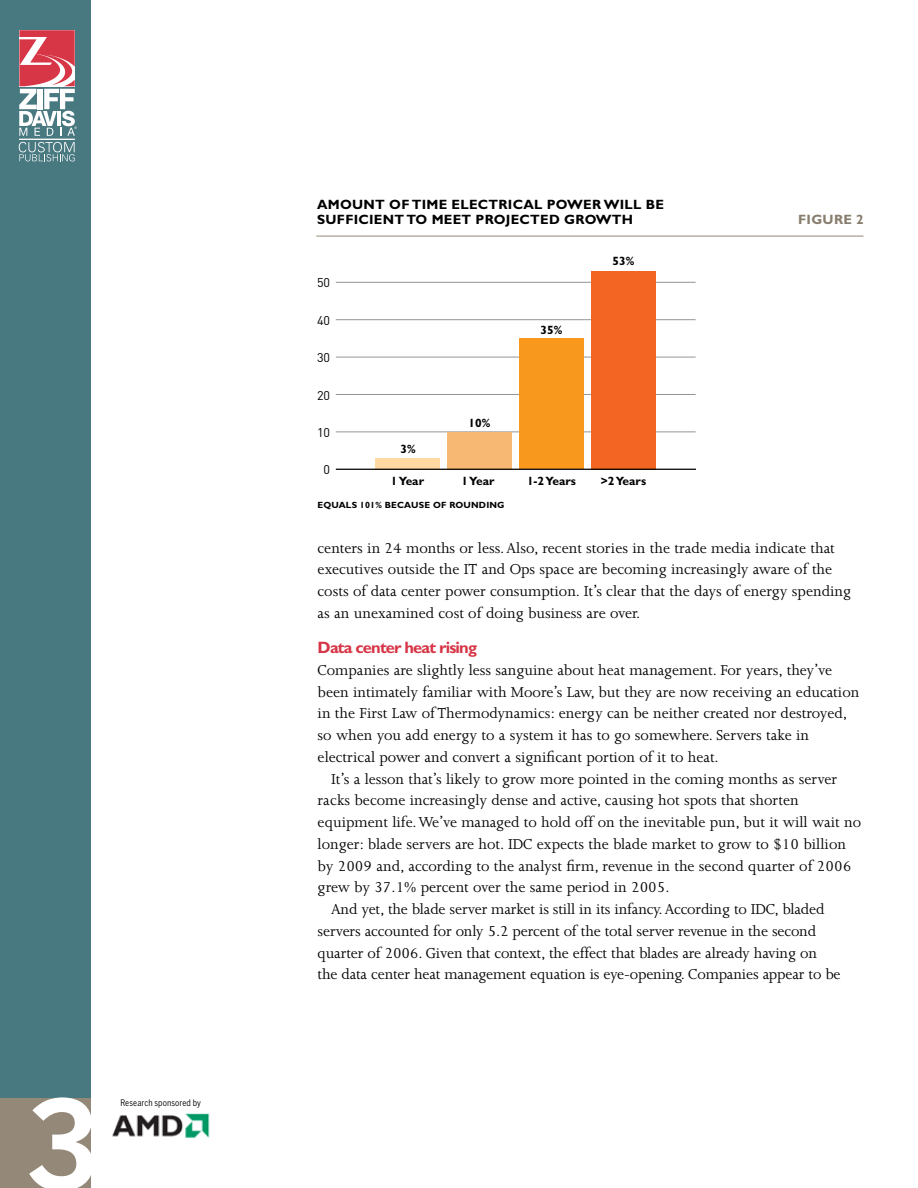
<style>
.page{position:relative;width:918px;height:1188px;background:#fff}
.page>*{position:absolute;margin:0;border:0;box-sizing:border-box;transform-origin:0 0}
.t1{font:700 121.8px "Benton Gothic";color:#fff}
.t2{font:16.5px/21.8px "Joanna MT Std";color:#000}
.t3{font:700 16.5px "Gill Sans Std";letter-spacing:-.05em;color:#d63647}
.t4{font:700 13.5px/15px "Gill Sans Std";letter-spacing:.02em;color:#000}
.t5{font:700 13.5px "Gill Sans Std";letter-spacing:.02em;color:#887e6e}
.t6{font:12.6px "DIN";color:#000}
.t7{font:700 12px "Gill Sans Std";color:#000}
.t8{font:700 9px "Gill Sans Std";letter-spacing:.02em;color:#000}
.t9{font:condensed 9px "Benton Gothic";letter-spacing:.01em;color:#000}
</style>
<div class="page">
<div style="left:0;top:0;width:90px;height:1188px;background:#487880"></div>
<div style="left:0;top:1098px;width:90px;height:90px;background:#948978"></div>
<hr style="left:19px;top:139px;width:56px;height:1px;background:#fff">
<svg style="left:19px;top:30px;width:58px;height:106px"></svg>
<svg style="left:19px;top:142px;width:56px;height:19px"></svg>
<hr style="left:316px;top:236px;width:548px;height:1px;background:#948978">
<hr style="left:336px;top:432px;width:360px;height:1px;background:#939598">
<hr style="left:336px;top:394px;width:360px;height:1px;background:#939598">
<hr style="left:336px;top:357px;width:360px;height:1px;background:#939598">
<hr style="left:336px;top:319px;width:360px;height:1px;background:#939598">
<hr style="left:336px;top:282px;width:360px;height:1px;background:#939598">
<hr style="left:336px;top:253px;width:360px;height:1px;background:#939598">
<div style="left:592px;top:271px;width:64px;height:198px;background:#f26522"></div>
<div style="left:520px;top:338px;width:64px;height:131px;background:#f8981d"></div>
<div style="left:447px;top:432px;width:65px;height:37px;background:#f6b873"></div>
<div style="left:375px;top:458px;width:65px;height:11px;background:#ffd8a2"></div>
<hr style="left:336px;top:469px;width:360px;height:1px;background:#000">
<img style="left:112px;top:1113px;width:98px;height:25px">
<h1 class="t1" style="left:26px;top:1069px;width:74px">3</h1>
<p class="t9" style="left:120px;top:1097px;width:82px">Research sponsored by</p>
<p class="t4" style="left:317px;top:197px;width:347px">AMOUNT OF TIME ELECTRICAL POWER WILL BE<br>SUFFICIENT TO MEET PROJECTED GROWTH</p>
<p class="t6" style="left:317px;top:275px;width:15px">50</p>
<p class="t6" style="left:317px;top:312px;width:15px">40</p>
<p class="t6" style="left:317px;top:350px;width:15px">30</p>
<p class="t6" style="left:317px;top:387px;width:15px">20</p>
<p class="t6" style="left:317px;top:425px;width:15px">10</p>
<p class="t6" style="left:324px;top:462px;width:8px">0</p>
<p class="t7" style="left:401px;top:442px;width:17px">3%</p>
<p class="t7" style="left:469px;top:416px;width:23px">10%</p>
<p class="t7" style="left:541px;top:323px;width:23px">35%</p>
<p class="t7" style="left:613px;top:254px;width:23px">53%</p>
<p class="t7" style="left:391px;top:474px;width:35px">1 YEAR</p>
<p class="t7" style="left:461px;top:474px;width:35px">1 YEAR</p>
<p class="t7" style="left:527px;top:474px;width:50px">1-2 YEARS</p>
<p class="t7" style="left:601px;top:474px;width:47px">&gt;2 YEARS</p>
<p class="t8" style="left:318px;top:500px;width:188px">EQUALS 101% BECAUSE OF ROUNDING</p>
<p class="t5" style="left:798px;top:212px;width:67px">FIGURE 2</p>
<p class="t2" style="left:318px;top:537px;width:535px">centers in 24 months or less. Also, recent stories in the trade media indicate that executives outside the IT and Ops space are becoming increasingly aware of the costs of data center power consumption. It’s clear that the days of energy spending as an unexamined cost of doing business are over.</p>
<p class="t3" style="left:318px;top:638px;width:161px">DATA CENTER HEAT RISING</p>
<p class="t2" style="left:318px;top:659px;width:543px">Companies are slightly less sanguine about heat management. For years, they’ve been intimately familiar with Moore’s Law, but they are now receiving an education in the First Law of Thermodynamics: energy can be neither created nor destroyed, so when you add energy to a system it has to go somewhere. Servers take in electrical power and convert a significant portion of it to heat.</p>
<p class="t2" style="left:331px;top:768px;width:508px">It’s a lesson that’s likely to grow more pointed in the coming months as server</p>
<p class="t2" style="left:318px;top:790px;width:483px">racks become increasingly dense and active, causing hot spots that shorten</p>
<p class="t2" style="left:318px;top:811px;width:545px">equipment life. We’ve managed to hold off on the inevitable pun, but it will wait no</p>
<p class="t2" style="left:318px;top:833px;width:530px">longer: blade servers are hot. IDC expects the blade market to grow to $10 billion</p>
<p class="t2" style="left:318px;top:855px;width:535px">by 2009 and, according to the analyst firm, revenue in the second quarter of 2006</p>
<p class="t2" style="left:318px;top:877px;width:354px">grew by 37.1% percent over the same period in 2005.</p>
<p class="t2" style="left:331px;top:898px;width:495px">And yet, the blade server market is still in its infancy. According to IDC, bladed</p>
<p class="t2" style="left:318px;top:920px;width:500px">servers accounted for only 5.2 percent of the total server revenue in the second</p>
<p class="t2" style="left:318px;top:942px;width:501px">quarter of 2006. Given that context, the effect that blades are already having on</p>
<p class="t2" style="left:318px;top:964px;width:525px">the data center heat management equation is eye-opening. Companies appear to be</p>
<p class="t6" style="left:431px;top:832px;width:44px">figure 6</p>
</div>
